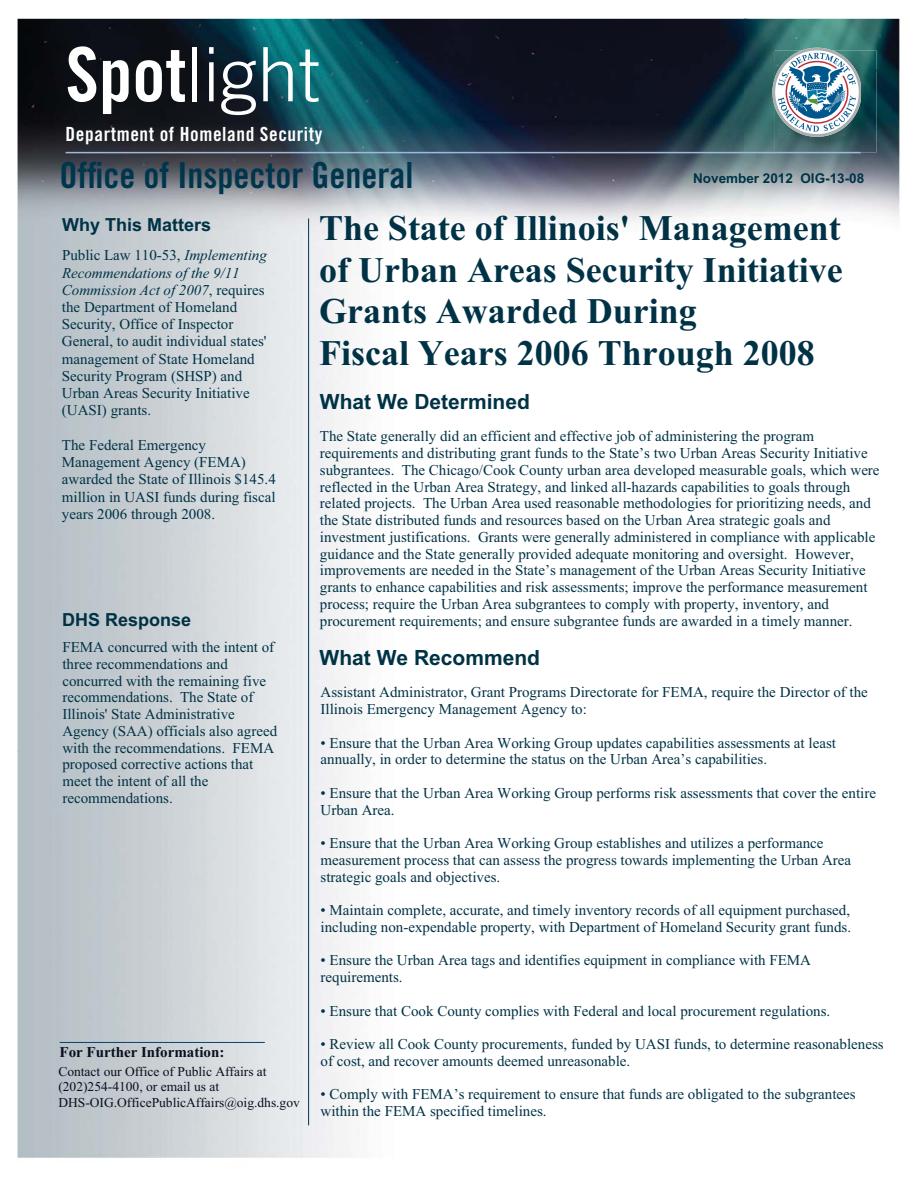
<style>
.page{position:relative;width:918px;height:1188px;background:#fff}
.page>*{position:absolute;margin:0;border:0;box-sizing:border-box;transform-origin:0 0}
.t1{font:300 75px "Trade Gothic LT Std";color:#fff}
.t2{font:700 36px/41.4px "Times New Roman";color:#003246}
.t3{font:36px "Trade Gothic LT Std Bd Cn 20";color:#00364d}
.t4{font:700 21px "Arial";color:#003246}
.t5{font:19.5px "Trade Gothic LT Std Bd Cn 20";letter-spacing:.03em;color:#fff}
.t6{font:700 18px "Arial";color:#003246}
.t7{font:15px/16.8px "Times New Roman";color:#003246}
.t8{font:700 15px "Times New Roman";color:#0b0f1f}
.t9{font:13.5px/15.5px "Times New Roman";color:#0b0f22}
.t10{font:700 13.5px "Arial";color:#003246}
.s1{font-family:"Trade Gothic LT Std Bd Cn 20";font-weight:400}
.s2{font-style:italic}
</style>
<div class="page">
<img style="left:18px;top:19px;width:727px;height:1139px">
<img style="left:745px;top:71px;width:52px;height:142px">
<img style="left:745px;top:19px;width:155px;height:52px">
<img style="left:851px;top:70px;width:49px;height:147px">
<img style="left:797px;top:153px;width:54px;height:58px">
<hr style="left:60px;top:1042px;width:205px;height:1px;background:#047">
<hr style="left:308px;top:219px;width:1px;height:906px;background:#00364d">
<img style="left:775px;top:50px;width:101px;height:102px">
<img style="left:777px;top:137px;width:84px;height:7px">
<svg style="left:772px;top:47px;width:89px;height:90px"></svg>
<hr style="left:66px;top:152px;width:795px;height:1px;background:#9eb9da">
<h1 class="t1" style="left:66px;top:32px;width:256px"><span class="s1">Spot</span>light</h1>
<h3 class="t5" style="left:66px;top:123px;width:258px">Department of Homeland Security</h3>
<h1 class="t3" style="left:60px;top:155px;width:355px">Office of Inspector General</h1>
<h5 class="t10" style="left:693px;top:170px;width:173px">November 2012 OIG-13-08</h5>
<h4 class="t6" style="left:62px;top:214px;width:151px">Why This Matters</h4>
<p class="t7" style="left:62px;top:248px;width:206px;line-height:17.2px">Public Law 110-53, <span class="s2">Implementing<br>Recommendations of the 9/11<br>Commission Act of 2007</span>, requires the Department of Homeland<br>Security, Office of Inspector<br>General, to audit individual states' management of State Homeland<br>Security Program (SHSP) and<br>Urban Areas Security Initiative (UASI) grants.</p>
<p class="t7" style="left:62px;top:438px;width:215px;line-height:17.2px">The Federal Emergency<br>Management Agency (FEMA) awarded the State of Illinois $145.4 million in UASI funds during fiscal years 2006 through 2008.</p>
<h1 class="t2" style="left:319px;top:212px;width:525px">The State of Illinois' Management of Urban Areas Security Initiative<br>Grants Awarded During<br>Fiscal Years 2006 Through 2008</h1>
<h3 class="t4" style="left:320px;top:389px;width:212px">What We Determined</h3>
<p class="t7" style="left:320px;top:429px;width:561px">The State generally did an efficient and effective job of administering the program requirements and distributing grant funds to the State’s two Urban Areas Security Initiative subgrantees. The Chicago/Cook County urban area developed measurable goals, which were reflected in the Urban Area Strategy, and linked all-hazards capabilities to goals through related projects. The Urban Area used reasonable methodologies for prioritizing needs, and the State distributed funds and resources based on the Urban Area strategic goals and investment justifications. Grants were generally administered in compliance with applicable guidance and the State generally provided adequate monitoring and oversight. However, improvements are needed in the State’s management of the Urban Areas Security Initiative grants to enhance capabilities and risk assessments; improve the performance measurement process; require the Urban Area subgrantees to comply with property, inventory, and procurement requirements; and ensure subgrantee funds are awarded in a timely manner.</p>
<h3 class="t4" style="left:320px;top:646px;width:222px">What We Recommend</h3>
<p class="t7" style="left:321px;top:685px;width:549px">Assistant Administrator, Grant Programs Directorate for FEMA, require the Director of the<br>Illinois Emergency Management Agency to:</p>
<p class="t7" style="left:321px;top:736px;width:517px">• Ensure that the Urban Area Working Group updates capabilities assessments at least annually, in order to determine the status on the Urban Area’s capabilities.</p>
<p class="t7" style="left:321px;top:786px;width:557px">• Ensure that the Urban Area Working Group performs risk assessments that cover the entire<br>Urban Area.</p>
<p class="t7" style="left:321px;top:836px;width:532px">• Ensure that the Urban Area Working Group establishes and utilizes a performance measurement process that can assess the progress towards implementing the Urban Area strategic goals and objectives.</p>
<p class="t7" style="left:321px;top:903px;width:532px">• Maintain complete, accurate, and timely inventory records of all equipment purchased, including non-expendable property, with Department of Homeland Security grant funds.</p>
<p class="t7" style="left:321px;top:953px;width:492px">• Ensure the Urban Area tags and identifies equipment in compliance with FEMA requirements.</p>
<p class="t7" style="left:321px;top:1004px;width:511px">• Ensure that Cook County complies with Federal and local procurement regulations.</p>
<p class="t7" style="left:321px;top:1037px;width:565px">• Review all Cook County procurements, funded by UASI funds, to determine reasonableness of cost, and recover amounts deemed unreasonable.</p>
<p class="t7" style="left:321px;top:1087px;width:537px">• Comply with FEMA’s requirement to ensure that funds are obligated to the subgrantees within the FEMA specified timelines.</p>
<h4 class="t6" style="left:62px;top:609px;width:131px">DHS Response</h4>
<p class="t7" style="left:62px;top:640px;width:216px">FEMA concurred with the intent of three recommendations and concurred with the remaining five recommendations. The State of<br>Illinois' State Administrative<br>Agency (SAA) officials also agreed with the recommendations. FEMA proposed corrective actions that meet the intent of all the recommendations.</p>
<h5 class="t8" style="left:60px;top:1047px;width:166px">For Further Information:</h5>
<p class="t9" style="left:58px;top:1065px;width:243px">Contact our Office of Public Affairs at (202)254-4100, or email us at<br>DHS-OIG.OfficePublicAffairs@oig.dhs.gov</p>
</div>
